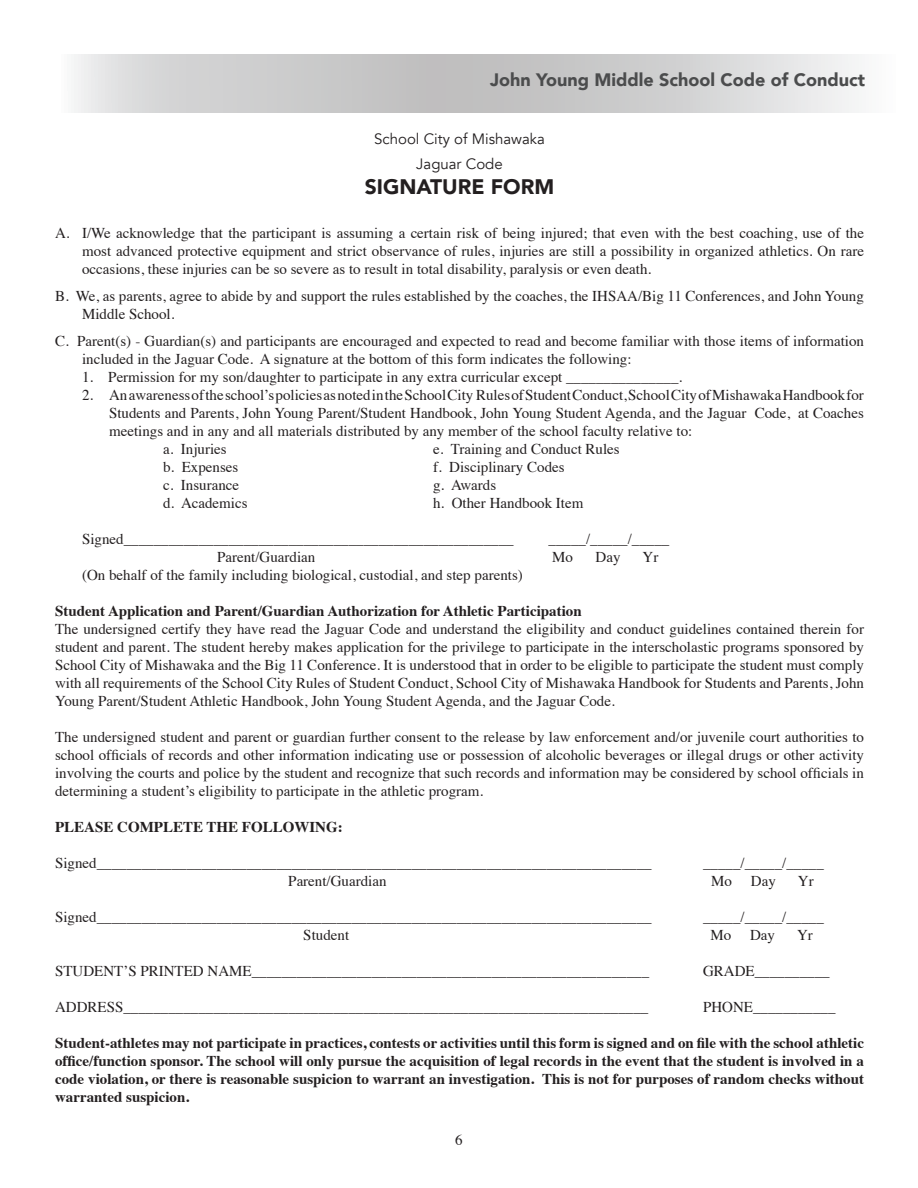
<style>
.page{position:relative;width:918px;height:1188px;background:#fff}
.page>*{position:absolute;margin:0;border:0;box-sizing:border-box;transform-origin:0 0}
.t1{font:900 21px "Avenir";color:#231f20}
.t2{font:900 18px "Avenir";color:#4b4c4d}
.t3{font:15px/18px "Times";color:#231f20;text-align:justify}
.t4{font:700 15px/18px "Times";color:#231f20;text-align:justify}
.t5{font:15px/25.2px "Avenir";color:#231f20;text-align:center}
</style>
<div class="page">
<svg style="left:74px;top:54px;width:785px;height:58px;background:#d1d1d1"></svg>
<p class="t2" style="left:490px;top:64px;width:376px">John Young Middle School Code of Conduct</p>
<p class="t5" style="left:374px;top:127px;width:172px">School City of Mishawaka<br>Jaguar Code</p>
<p class="t1" style="left:365px;top:169px;width:191px">SIGNATURE FORM</p>
<p class="t3" style="left:82px;top:222px;width:783px;text-indent:-27px">A. I/We acknowledge that the participant is assuming a certain risk of being injured; that even with the best coaching, use of the most advanced protective equipment and strict observance of rules, injuries are still a possibility in organized athletics. On rare occasions, these injuries can be so severe as to result in total disability, paralysis or even death.</p>
<p class="t3" style="left:82px;top:285px;width:783px;text-indent:-27px">B. We, as parents, agree to abide by and support the rules established by the coaches, the IHSAA/Big 11 Conferences, and John Young<br>Middle School.</p>
<p class="t3" style="left:82px;top:330px;width:783px;text-indent:-27px">C. Parent(s) - Guardian(s) and participants are encouraged and expected to read and become familiar with those items of information included in the Jaguar Code. A signature at the bottom of this form indicates the following:</p>
<p class="t3" style="left:82px;top:366px;width:602px">1. Permission for my son/daughter to participate in any extra curricular except _______________.</p>
<p class="t3" style="left:109px;top:384px;width:756px;text-indent:-27px">2. An awareness of the school’s policies as noted in the School City Rules of Student Conduct, School City of Mishawaka Handbook for Students and Parents, John Young Parent/Student Handbook, John Young Student Agenda, and the Jaguar Code, at Coaches meetings and in any and all materials distributed by any member of the school faculty relative to:</p>
<p class="t3" style="left:163px;top:438px;width:65px">a. Injuries</p>
<p class="t3" style="left:433px;top:438px;width:188px">e. Training and Conduct Rules</p>
<p class="t3" style="left:163px;top:456px;width:77px">b. Expenses</p>
<p class="t3" style="left:433px;top:456px;width:133px">f. Disciplinary Codes</p>
<p class="t3" style="left:163px;top:474px;width:78px">c. Insurance</p>
<p class="t3" style="left:433px;top:474px;width:65px">g. Awards</p>
<p class="t3" style="left:163px;top:492px;width:86px">d. Academics</p>
<p class="t3" style="left:433px;top:492px;width:152px">h. Other Handbook Item</p>
<p class="t3" style="left:82px;top:528px;width:433px">Signed____________________________________________________</p>
<p class="t3" style="left:549px;top:528px;width:122px">_____/_____/_____</p>
<p class="t3" style="left:217px;top:546px;width:100px">Parent/Guardian</p>
<p class="t3" style="left:552px;top:546px;width:22px">Mo</p>
<p class="t3" style="left:596px;top:546px;width:26px">Day</p>
<p class="t3" style="left:643px;top:546px;width:17px">Yr</p>
<p class="t3" style="left:82px;top:564px;width:442px">(On behalf of the family including biological, custodial, and step parents)</p>
<p class="t4" style="left:55px;top:600px;width:528px">Student Application and Parent/Guardian Authorization for Athletic Participation</p>
<p class="t3" style="left:55px;top:618px;width:810px">The undersigned certify they have read the Jaguar Code and understand the eligibility and conduct guidelines contained therein for student and parent. The student hereby makes application for the privilege to participate in the interscholastic programs sponsored by School City of Mishawaka and the Big 11 Conference. It is understood that in order to be eligible to participate the student must comply with all requirements of the School City Rules of Student Conduct, School City of Mishawaka Handbook for Students and Parents, John Young Parent/Student Athletic Handbook, John Young Student Agenda, and the Jaguar Code.</p>
<p class="t3" style="left:55px;top:726px;width:810px">The undersigned student and parent or guardian further consent to the release by law enforcement and/or juvenile court authorities to school officials of records and other information indicating use or possession of alcoholic beverages or illegal drugs or other activity involving the courts and police by the student and recognize that such records and information may be considered by school officials in determining a student’s eligibility to participate in the athletic program.</p>
<p class="t4" style="left:55px;top:816px;width:289px">PLEASE COMPLETE THE FOLLOWING:</p>
<p class="t3" style="left:55px;top:852px;width:598px">Signed__________________________________________________________________________</p>
<p class="t3" style="left:703px;top:852px;width:122px">_____/_____/_____</p>
<p class="t3" style="left:288px;top:870px;width:100px">Parent/Guardian</p>
<p class="t3" style="left:711px;top:870px;width:22px">Mo</p>
<p class="t3" style="left:751px;top:870px;width:26px">Day</p>
<p class="t3" style="left:798px;top:870px;width:17px">Yr</p>
<p class="t3" style="left:55px;top:906px;width:598px">Signed__________________________________________________________________________</p>
<p class="t3" style="left:703px;top:906px;width:122px">_____/_____/_____</p>
<p class="t3" style="left:303px;top:924px;width:47px">Student</p>
<p class="t3" style="left:711px;top:924px;width:22px">Mo</p>
<p class="t3" style="left:750px;top:924px;width:26px">Day</p>
<p class="t3" style="left:797px;top:924px;width:17px">Yr</p>
<p class="t3" style="left:55px;top:960px;width:596px">STUDENT’S PRINTED NAME_____________________________________________________</p>
<p class="t3" style="left:703px;top:960px;width:128px">GRADE__________</p>
<p class="t3" style="left:55px;top:996px;width:595px">ADDRESS______________________________________________________________________</p>
<p class="t3" style="left:703px;top:996px;width:134px">PHONE___________</p>
<p class="t4" style="left:55px;top:1032px;width:810px">Student-athletes may not participate in practices, contests or activities until this form is signed and on file with the school athletic office/function sponsor. The school will only pursue the acquisition of legal records in the event that the student is involved in a code violation, or there is reasonable suspicion to warrant an investigation. This is not for purposes of random checks without warranted suspicion.</p>
<p class="t3" style="left:455px;top:1130px;width:9px">6</p>
</div>
